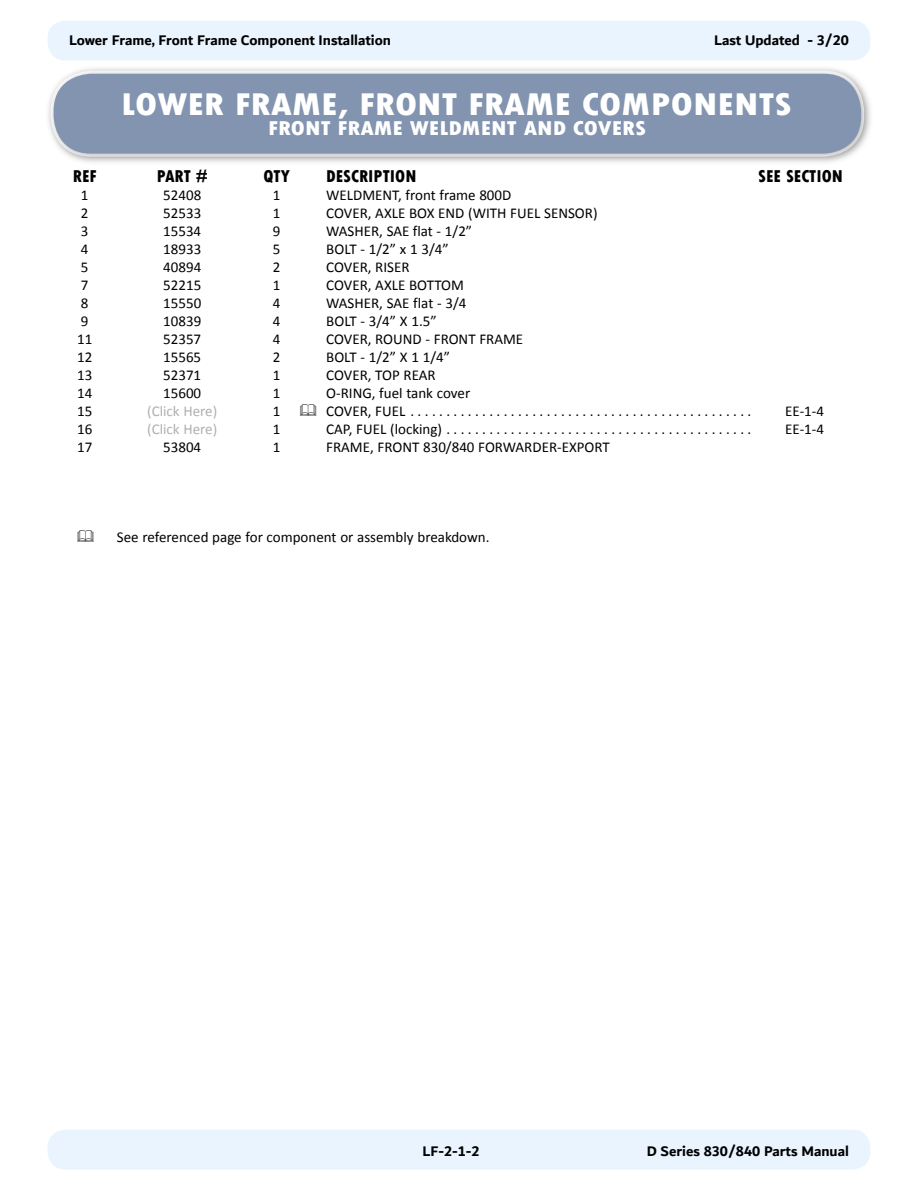
<style>
.page{position:relative;width:918px;height:1188px;background:#fff}
.page>*{position:absolute;margin:0;border:0;box-sizing:border-box;transform-origin:0 0}
.Heading_-_Parts_List{font:800 condensed 33px "Tw Cen";color:#fff;scale:1.2 1}
.Heading_-_Parts_List-2{font:800 condensed 21px "Tw Cen";color:#fff;scale:1.2 1}
.Body_-_Tabbed{font:800 condensed 18px "Tw Cen";color:#000}
.t1{font:15px "Calibri";color:#000}
.t2{font:700 15px "Dubai";color:#000}
.t3{font:15px "Calibri";color:#000101}
.t4{font:700 15px "Dubai";color:#000101}
.t5{font:15px "Calibri";color:#b0b0b0}
</style>
<div class="page">
<div style="left:48px;top:21px;width:822px;height:39px;background:#eaf4ff;border-radius:18px"></div>
<div style="left:48px;top:1130px;width:822px;height:40px;background:#eaf4ff;border-radius:18px"></div>
<div style="left:47px;top:68px;width:824px;height:96px;background:#000;opacity:.28"></div>
<div style="left:54px;top:74px;width:807px;height:80px;background:#8294b0;border-radius:38px"></div>
<p class="t2" style="left:69px;top:31px;width:324px">Lower Frame, Front Frame Component Installation</p>
<p class="t2" style="left:714px;top:31px;width:136px">Last Updated - 3/20</p>
<p class="Heading_-_Parts_List" style="left:121px;top:85px;width:560px">LOWER FRAME, FRONT FRAME COMPONENTS</p>
<p class="Heading_-_Parts_List-2" style="left:268px;top:116px;width:316px">FRONT FRAME WELDMENT AND COVERS</p>
<p class="Body_-_Tabbed" style="left:73px;top:166px;width:25px">REF</p>
<p class="Body_-_Tabbed" style="left:157px;top:166px;width:53px">PART #</p>
<p class="Body_-_Tabbed" style="left:264px;top:166px;width:28px">QTY</p>
<p class="Body_-_Tabbed" style="left:326px;top:166px;width:92px">DESCRIPTION</p>
<p class="Body_-_Tabbed" style="left:758px;top:166px;width:86px">SEE SECTION</p>
<p class="t1" style="left:81px;top:185px;width:9px">1</p>
<p class="t1" style="left:163px;top:185px;width:40px">52408</p>
<p class="t1" style="left:273px;top:185px;width:9px">1</p>
<p class="t1" style="left:326px;top:185px;width:187px">WELDMENT, front frame 800D</p>
<p class="t1" style="left:81px;top:203px;width:9px">2</p>
<p class="t1" style="left:163px;top:203px;width:40px">52533</p>
<p class="t1" style="left:273px;top:203px;width:9px">1</p>
<p class="t1" style="left:326px;top:203px;width:273px">COVER, AXLE BOX END (WITH FUEL SENSOR)</p>
<p class="t1" style="left:81px;top:221px;width:9px">3</p>
<p class="t1" style="left:163px;top:221px;width:40px">15534</p>
<p class="t1" style="left:273px;top:221px;width:9px">9</p>
<p class="t1" style="left:326px;top:221px;width:147px">WASHER, SAE flat - 1/2”</p>
<p class="t1" style="left:81px;top:239px;width:9px">4</p>
<p class="t1" style="left:163px;top:239px;width:40px">18933</p>
<p class="t1" style="left:273px;top:239px;width:9px">5</p>
<p class="t1" style="left:326px;top:239px;width:124px">BOLT - 1/2” x 1 3/4”</p>
<p class="t1" style="left:81px;top:257px;width:9px">5</p>
<p class="t1" style="left:163px;top:257px;width:40px">40894</p>
<p class="t1" style="left:273px;top:257px;width:9px">2</p>
<p class="t1" style="left:326px;top:257px;width:85px">COVER, RISER</p>
<p class="t1" style="left:81px;top:275px;width:9px">7</p>
<p class="t1" style="left:163px;top:275px;width:40px">52215</p>
<p class="t1" style="left:273px;top:275px;width:9px">1</p>
<p class="t1" style="left:326px;top:275px;width:139px">COVER, AXLE BOTTOM</p>
<p class="t1" style="left:81px;top:293px;width:9px">8</p>
<p class="t1" style="left:163px;top:293px;width:40px">15550</p>
<p class="t1" style="left:273px;top:293px;width:9px">4</p>
<p class="t1" style="left:326px;top:293px;width:142px">WASHER, SAE flat - 3/4</p>
<p class="t1" style="left:81px;top:311px;width:9px">9</p>
<p class="t1" style="left:163px;top:311px;width:40px">10839</p>
<p class="t1" style="left:273px;top:311px;width:9px">4</p>
<p class="t1" style="left:326px;top:311px;width:112px">BOLT - 3/4” X 1.5”</p>
<p class="t1" style="left:77px;top:329px;width:17px">11</p>
<p class="t1" style="left:163px;top:329px;width:40px">52357</p>
<p class="t1" style="left:273px;top:329px;width:9px">4</p>
<p class="t1" style="left:326px;top:329px;width:198px">COVER, ROUND - FRONT FRAME</p>
<p class="t1" style="left:77px;top:347px;width:17px">12</p>
<p class="t1" style="left:163px;top:347px;width:40px">15565</p>
<p class="t1" style="left:273px;top:347px;width:9px">2</p>
<p class="t1" style="left:326px;top:347px;width:125px">BOLT - 1/2” X 1 1/4”</p>
<p class="t1" style="left:77px;top:365px;width:17px">13</p>
<p class="t1" style="left:163px;top:365px;width:40px">52371</p>
<p class="t1" style="left:273px;top:365px;width:9px">1</p>
<p class="t1" style="left:326px;top:365px;width:111px">COVER, TOP REAR</p>
<p class="t1" style="left:77px;top:383px;width:17px">14</p>
<p class="t1" style="left:163px;top:383px;width:40px">15600</p>
<p class="t1" style="left:273px;top:383px;width:9px">1</p>
<p class="t1" style="left:326px;top:383px;width:146px">O-RING, fuel tank cover</p>
<p class="t1" style="left:77px;top:401px;width:17px">15</p>
<p class="t5" style="left:147px;top:401px;width:72px">(Click Here)</p>
<p class="t1" style="left:273px;top:401px;width:9px">1</p>
<p class="t1" style="left:326px;top:401px;width:427px">COVER, FUEL . . . . . . . . . . . . . . . . . . . . . . . . . . . . . . . . . . . . . . . . . . . . . . . .</p>
<p class="t3" style="left:785px;top:401px;width:40px">EE-1-4</p>
<p class="t1" style="left:77px;top:419px;width:17px">16</p>
<p class="t5" style="left:147px;top:419px;width:72px">(Click Here)</p>
<p class="t1" style="left:273px;top:419px;width:9px">1</p>
<p class="t1" style="left:326px;top:419px;width:427px">CAP, FUEL (locking) . . . . . . . . . . . . . . . . . . . . . . . . . . . . . . . . . . . . . . . . . . .</p>
<p class="t3" style="left:785px;top:419px;width:40px">EE-1-4</p>
<p class="t3" style="left:77px;top:437px;width:17px">17</p>
<p class="t3" style="left:163px;top:437px;width:40px">53804</p>
<p class="t3" style="left:273px;top:437px;width:9px">1</p>
<p class="t3" style="left:326px;top:437px;width:285px">FRAME, FRONT 830/840 FORWARDER-EXPORT</p>
<p class="t1" style="left:117px;top:527px;width:374px">See referenced page for component or assembly breakdown.</p>
<p class="t4" style="left:423px;top:1142px;width:59px">LF-2-1-2</p>
<p class="t4" style="left:647px;top:1142px;width:204px">D Series 830/840 Parts Manual</p>
</div>
